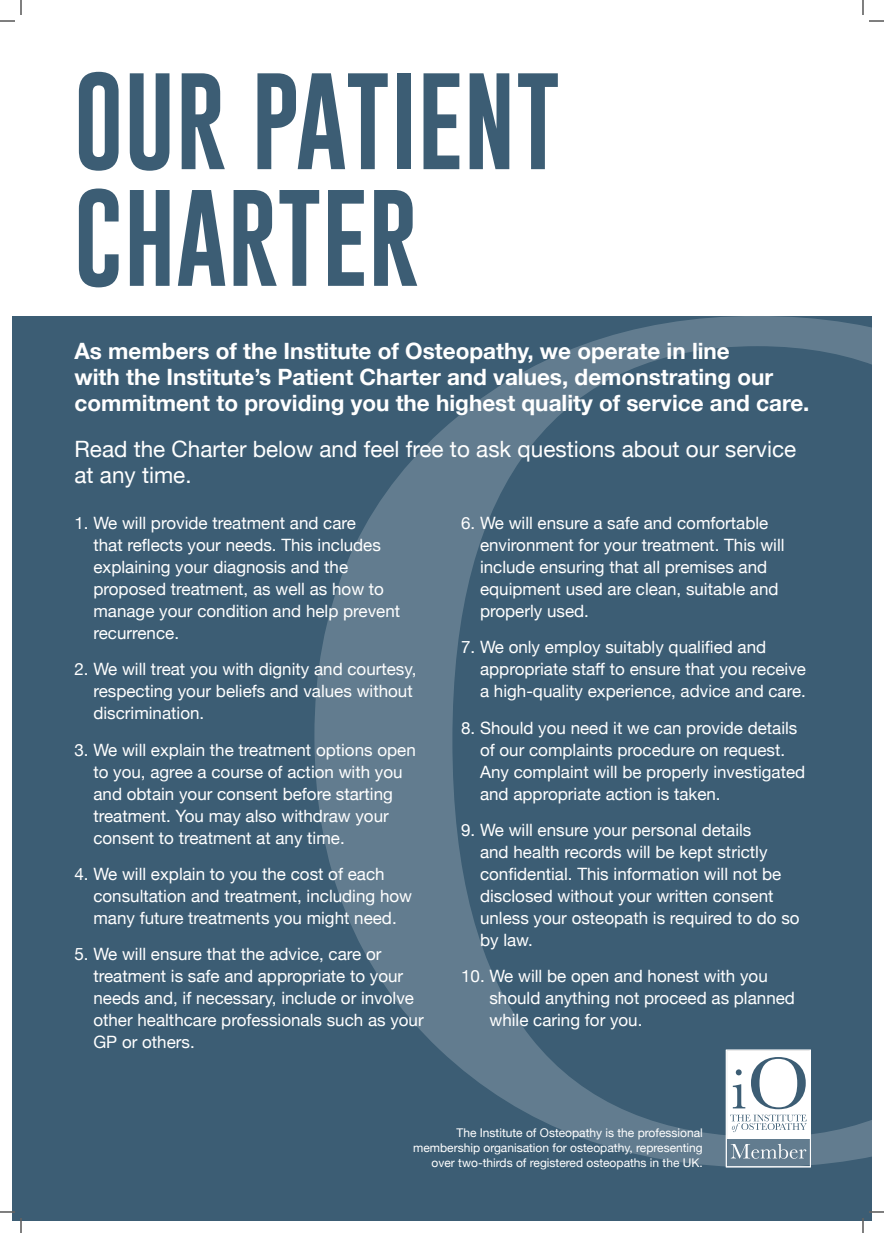
<style>
.page{position:relative;width:884px;height:1233px;background:#fff}
.page>*{position:absolute;margin:0;border:0;box-sizing:border-box;transform-origin:0 0}
.t1{font:100px "Gobold Lowplus";color:#3c5d74}
.Subhead_Blue_22pt{font:700 22.5px/26px "Helvetica Neue";color:#fff}
.Subhead_Blue_22pt-2{font:22.5px/26px "Helvetica Neue";color:#fff}
.Subhead_Blue_22pt-3{font:17px/22px "Helvetica Neue";color:#fff}
.Subhead_Blue_22pt-4{font:12px/15px "Helvetica Neue";color:#fff;text-align:right}
.s1{font-size:22px}
</style>
<div class="page">
<div style="left:12px;top:316px;width:859px;height:904px;background:#3c5d74"></div>
<svg style="left:314px;top:316px;width:557px;height:851px"></svg>
<svg style="left:728px;top:1052px;width:81px;height:113px;background:#c6cfd6"></svg>
<div style="left:726px;top:1050px;width:85px;height:117px;border:1px solid #fff"></div>
<svg style="left:0;top:1211px;width:15px;height:1px"></svg>
<svg style="left:869px;top:1211px;width:15px;height:1px"></svg>
<svg style="left:0;top:0;width:22px;height:22px"></svg>
<svg style="left:20px;top:1218px;width:2px;height:15px"></svg>
<svg style="left:862px;top:0;width:22px;height:22px"></svg>
<svg style="left:862px;top:1218px;width:2px;height:15px"></svg>
<p class="t1" style="left:74px;top:57px;width:488px">OUR PATIENT</p>
<p class="t1" style="left:74px;top:174px;width:347px">CHARTER</p>
<p class="Subhead_Blue_22pt" style="left:75px;top:339px;width:736px">As members of the Institute of Osteopathy, we operate in line<br>with the Institute’s Patient Charter and values, demonstrating our commitment to providing you the highest quality of service and care.</p>
<p class="Subhead_Blue_22pt-2" style="left:75px;top:437px;width:723px">Read the Charter below and feel free to ask questions about our service at any time<span class="s1">.</span></p>
<p class="Subhead_Blue_22pt-3" style="left:93px;top:513px;width:308px;text-indent:-19px">1. We will provide treatment and care<br>that reflects your needs. This includes explaining your diagnosis and the proposed treatment, as well as how to manage your condition and help prevent recurrence.</p>
<p class="Subhead_Blue_22pt-3" style="left:93px;top:659px;width:324px;text-indent:-19px">2. We will treat you with dignity and courtesy, respecting your beliefs and values without discrimination.</p>
<p class="Subhead_Blue_22pt-3" style="left:93px;top:739px;width:324px;text-indent:-19px">3. We will explain the treatment options open to you, agree a course of action with you and obtain your consent before starting treatment. You may also withdraw your consent to treatment at any time.</p>
<p class="Subhead_Blue_22pt-3" style="left:93px;top:863px;width:320px;text-indent:-19px">4. We will explain to you the cost of each consultation and treatment, including how many future treatments you might need.</p>
<p class="Subhead_Blue_22pt-3" style="left:93px;top:944px;width:332px;text-indent:-19px">5. We will ensure that the advice, care or treatment is safe and appropriate to your needs and, if necessary, include or involve other healthcare professionals such as your GP or others.</p>
<p class="Subhead_Blue_22pt-3" style="left:480px;top:513px;width:306px;text-indent:-19px">6. We will ensure a safe and comfortable environment for your treatment. This will include ensuring that all premises and equipment used are clean, suitable and properly used.</p>
<p class="Subhead_Blue_22pt-3" style="left:480px;top:637px;width:327px;text-indent:-19px">7. We only employ suitably qualified and appropriate staff to ensure that you receive a high-quality experience, advice and care.</p>
<p class="Subhead_Blue_22pt-3" style="left:480px;top:717px;width:327px;text-indent:-19px">8. Should you need it we can provide details of our complaints procedure on request.<br>Any complaint will be properly investigated and appropriate action is taken.</p>
<p class="Subhead_Blue_22pt-3" style="left:480px;top:819px;width:321px;text-indent:-19px">9. We will ensure your personal details<br>and health records will be kept strictly confidential. This information will not be disclosed without your written consent unless your osteopath is required to do so by law.</p>
<p class="Subhead_Blue_22pt-3" style="left:489px;top:966px;width:307px;text-indent:-28px">10. We will be open and honest with you should anything not proceed as planned while caring for you.</p>
<p class="Subhead_Blue_22pt-4" style="left:413px;top:1125px;width:291px">The Institute of Osteopathy is the professional membership organisation for osteopathy, representing over two-thirds of registered osteopaths in the UK.</p>
</div>
